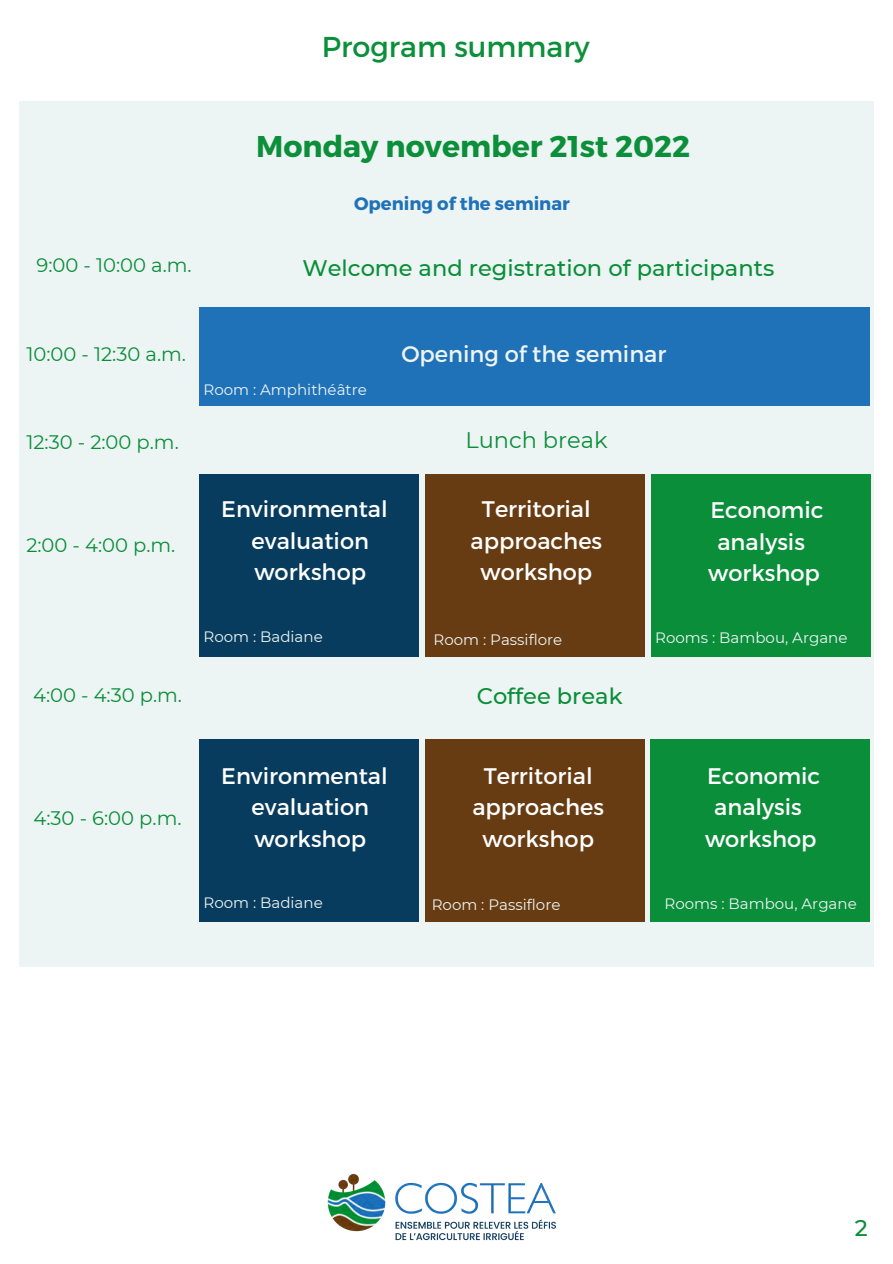
<style>
.page{position:relative;width:893px;height:1264px;background:#fff}
.page>*{position:absolute;margin:0;border:0;box-sizing:border-box;transform-origin:0 0}
.t1{font:700 30px "Montserrat";color:#0c8f3a}
.t2{font:28.65px "Montserrat";color:#0c8f3a}
.t3{font:22.5px/31.5px "Montserrat";color:#fff;text-align:center}
.t4{font:500 22.5px "Montserrat";color:#0a8e39}
.t5{font:22.5px "Montserrat";color:#edf4f4}
.t6{font:22.5px "Montserrat";color:#0a8e39}
.t7{font:19.5px "Montserrat";color:#0a8e39}
.t8{font:700 18px "Montserrat";color:#2072b8}
.t9{font:15px "Montserrat";color:#edf4f4}
</style>
<div class="page">
<img style="left:327px;top:1173px;width:229px;height:68px">
<div style="left:19px;top:101px;width:855px;height:866px;background:#edf4f4"></div>
<div style="left:199px;top:474px;width:220px;height:182px;background:#083c5e"></div>
<div style="left:199px;top:307px;width:670px;height:99px;background:#2072b8"></div>
<div style="left:425px;top:474px;width:219px;height:182px;background:#683c12"></div>
<div style="left:651px;top:474px;width:219px;height:182px;background:#0a8e39"></div>
<div style="left:199px;top:739px;width:220px;height:182px;background:#083c5e"></div>
<div style="left:425px;top:739px;width:219px;height:182px;background:#683c12"></div>
<div style="left:649px;top:739px;width:220px;height:182px;background:#0a8e39"></div>
<p class="t2" style="left:322px;top:28px;width:269px">Program summary</p>
<h1 class="t1" style="left:256px;top:127px;width:435px">Monday november 21st 2022</h1>
<p class="t7" style="left:36px;top:253px;width:157px">9:00 - 10:00 a.m.</p>
<p class="t8" style="left:354px;top:192px;width:217px">Opening of the seminar</p>
<p class="t4" style="left:302px;top:254px;width:473px">Welcome and registration of participants</p>
<p class="t7" style="left:26px;top:342px;width:161px">10:00 - 12:30 a.m.</p>
<p class="t7" style="left:26px;top:430px;width:154px">12:30 - 2:00 p.m.</p>
<p class="t7" style="left:26px;top:533px;width:151px">2:00 - 4:00 p.m.</p>
<p class="t9" style="left:203px;top:380px;width:165px">Room : Amphithéâtre</p>
<p class="t5" style="left:401px;top:339px;width:266px">Opening of the seminar</p>
<p class="t6" style="left:465px;top:426px;width:144px">Lunch break</p>
<p class="t3" style="left:221px;top:492px;width:168px">Environmental evaluation workshop</p>
<p class="t3" style="left:470px;top:492px;width:133px">Territorial approaches workshop</p>
<p class="t3" style="left:708px;top:493px;width:117px">Economic analysis workshop</p>
<p class="t9" style="left:203px;top:627px;width:121px">Room : Badiane</p>
<p class="t9" style="left:655px;top:628px;width:194px">Rooms : Bambou, Argane</p>
<p class="t9" style="left:433px;top:631px;width:130px">Room : Passiflore</p>
<p class="t7" style="left:33px;top:683px;width:150px">4:00 - 4:30 p.m.</p>
<p class="t4" style="left:476px;top:682px;width:147px">Coffee break</p>
<p class="t7" style="left:34px;top:806px;width:149px">4:30 - 6:00 p.m.</p>
<p class="t3" style="left:221px;top:759px;width:168px">Environmental evaluation workshop</p>
<p class="t3" style="left:472px;top:759px;width:133px">Territorial approaches workshop</p>
<p class="t3" style="left:705px;top:759px;width:117px">Economic analysis workshop</p>
<p class="t9" style="left:203px;top:893px;width:121px">Room : Badiane</p>
<p class="t9" style="left:664px;top:894px;width:194px">Rooms : Bambou, Argane</p>
<p class="t9" style="left:431px;top:895px;width:130px">Room : Passiflore</p>
<p class="t4" style="left:854px;top:1214px;width:14px">2</p>
</div>
